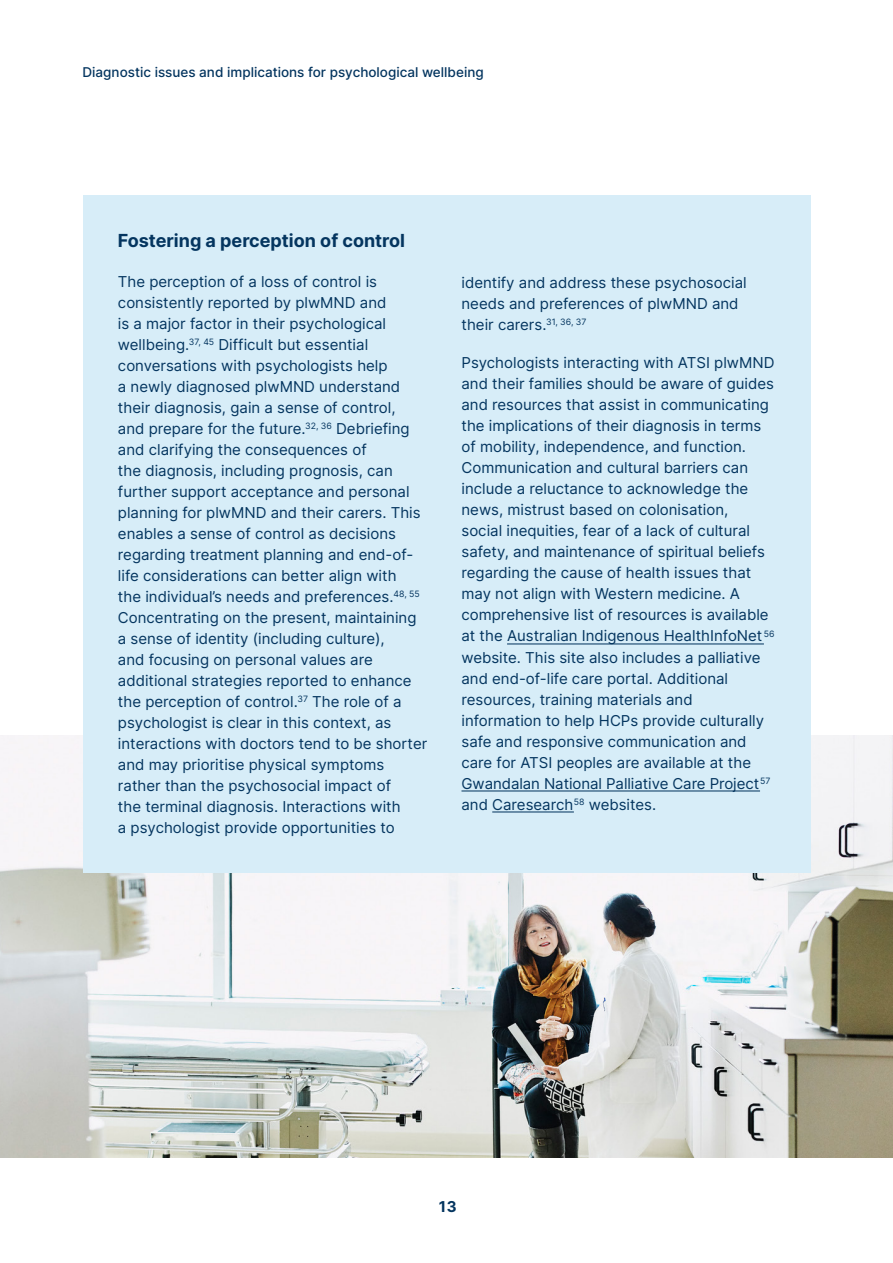
<style>
.page{position:relative;width:893px;height:1263px;background:#fff}
.page>*{position:absolute;margin:0;border:0;box-sizing:border-box;transform-origin:0 0}
.t1{font:700 18px "Inter";color:#04355f}
.t2{font:15px/21px "Inter";color:#04355f}
.t3{font:700 15px "Inter";color:#04355f}
.t4{font:500 13.5px "Inter";color:#04355f}
</style>
<div class="page">
<img style="left:0;top:736px;width:893px;height:422px">
<div style="left:82px;top:195px;width:728px;height:677px;background:#d7edf8"></div>
<hr style="left:507px;top:643px;width:257px;height:1px;background:#04355f">
<hr style="left:461px;top:790px;width:299px;height:1px;background:#04355f">
<hr style="left:492px;top:811px;width:82px;height:1px;background:#04355f">
<p class="t4" style="left:82px;top:62px;width:403px">Diagnostic issues and implications for psychological wellbeing</p>
<p class="t1" style="left:118px;top:227px;width:289px">Fostering a perception of control</p>
<p class="t2" style="left:118px;top:271px;width:311px">The perception of a loss of control is consistently reported by plwMND and<br>is a major factor in their psychological wellbeing.<sup>37,</sup> <sup>45</sup> Difficult but essential conversations with psychologists help<br>a newly diagnosed plwMND understand their diagnosis, gain a sense of control,<br>and prepare for the future.<sup>32,</sup> <sup>36</sup> Debriefing and clarifying the consequences of<br>the diagnosis, including prognosis, can further support acceptance and personal planning for plwMND and their carers. This enables a sense of control as decisions regarding treatment planning and end-of&shy;life considerations can better align with<br>the individual’s needs and preferences.<sup>48,</sup> <sup>55<br></sup>Concentrating on the present, maintaining a sense of identity (including culture),<br>and focusing on personal values are additional strategies reported to enhance the perception of control.<sup>37</sup> The role of a psychologist is clear in this context, as interactions with doctors tend to be shorter and may prioritise physical symptoms rather than the psychosocial impact of<br>the terminal diagnosis. Interactions with<br>a psychologist provide opportunities to</p>
<p class="t2" style="left:461px;top:272px;width:287px">identify and address these psychosocial needs and preferences of plwMND and their carers.<sup>31,</sup> <sup>36,</sup> <sup>37</sup></p>
<p class="t2" style="left:461px;top:352px;width:315px">Psychologists interacting with ATSI plwMND and their families should be aware of guides and resources that assist in communicating the implications of their diagnosis in terms of mobility, independence, and function.<br>Communication and cultural barriers can include a reluctance to acknowledge the news, mistrust based on colonisation,<br>social inequities, fear of a lack of cultural safety, and maintenance of spiritual beliefs regarding the cause of health issues that may not align with Western medicine. A comprehensive list of resources is available at the Australian Indigenous HealthInfoNet <sup>56 </sup>website. This site also includes a palliative and end-of-life care portal. Additional resources, training materials and information to help HCPs provide culturally safe and responsive communication and care for ATSI peoples are available at the Gwandalan National Palliative Care Project<sup>57 </sup>and Caresearch<sup>58</sup> websites.</p>
<p class="t3" style="left:439px;top:1195px;width:19px">13</p>
</div>
